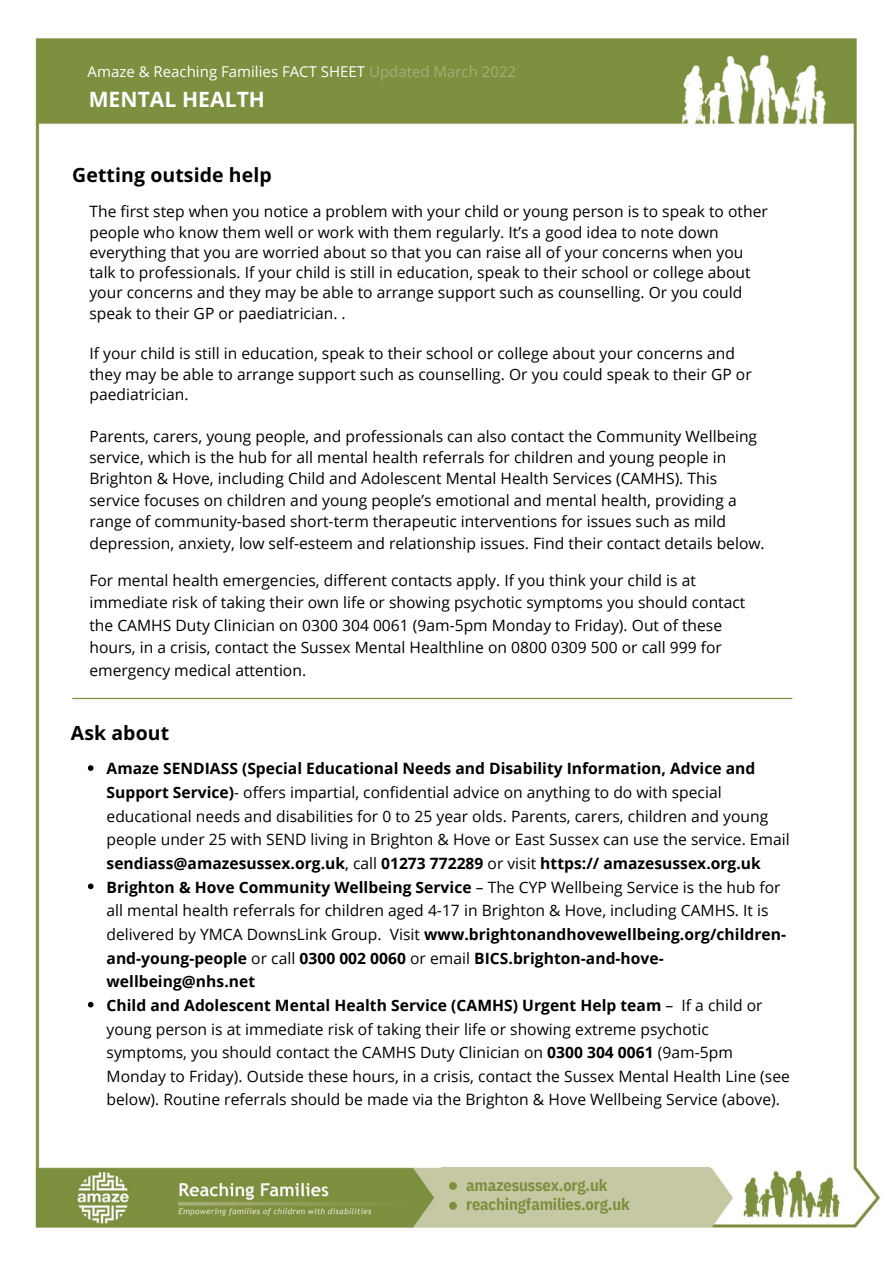
<style>
.page{position:relative;width:894px;height:1264px;background:#fff}
.page>*{position:absolute;margin:0;border:0;box-sizing:border-box;transform-origin:0 0}
.t1{font:700 21px "Open Sans";letter-spacing:.005em;color:#fff}
.t2{font:700 19.5px "Open Sans";letter-spacing:.005em;color:#000}
.t3{font:700 16.5px/18.6px "IBM Plex Sans Cond";letter-spacing:-.01em;color:#7d903f}
.t4{font:15.6px/23.7px "Open Sans";color:#000}
.t5{font:15px "Open Sans";color:#fff}
.s1{color:#a6ad77}
.s2{font-weight:700}
</style>
<div class="page">
<img style="left:35px;top:35px;width:846px;height:1194px">
<hr style="left:72px;top:698px;width:720px;height:1px;background:#7d903f">
<div style="left:441px;top:1166px;width:268px;height:58px;background:#c6c8a3"></div>
<svg style="left:88px;top:765px;width:5px;height:6px"></svg>
<svg style="left:88px;top:883px;width:5px;height:6px"></svg>
<svg style="left:88px;top:1001px;width:5px;height:6px"></svg>
<div style="left:449px;top:1181px;width:8px;height:8px;background:#7d903f;border-radius:50%"></div>
<div style="left:449px;top:1201px;width:8px;height:8px;background:#7d903f;border-radius:50%"></div>
<p class="t5" style="left:88px;top:61px;width:430px">Amaze &amp; Reaching Families FACT SHEET <span class="s1">Updated March 2022</span></p>
<p class="t1" style="left:89px;top:84px;width:178px">MENTAL HEALTH</p>
<p class="t2" style="left:72px;top:161px;width:201px">Getting outside help</p>
<p class="t4" style="left:89px;top:201px;width:679px;line-height:20.2px">The first step when you notice a problem with your child or young person is to speak to other people who know them well or work with them regularly. It’s a good idea to note down everything that you are worried about so that you can raise all of your concerns when you talk to professionals. If your child is still in education, speak to their school or college about your concerns and they may be able to arrange support such as counselling. Or you could speak to their GP or paediatrician. .</p>
<p class="t4" style="left:89px;top:343px;width:663px;line-height:20.2px">If your child is still in education, speak to their school or college about your concerns and they may be able to arrange support such as counselling. Or you could speak to their GP or paediatrician.</p>
<p class="t4" style="left:89px;top:425px;width:676px;line-height:21.5px">Parents, carers, young people, and professionals can also contact the Community Wellbeing service, which is the hub for all mental health referrals for children and young people in Brighton &amp; Hove, including Child and Adolescent Mental Health Services (CAMHS). This service focuses on children and young people’s emotional and mental health, providing a range of community-based short-term therapeutic interventions for issues such as mild depression, anxiety, low self-esteem and relationship issues. Find their contact details below.</p>
<p class="t4" style="left:89px;top:568px;width:657px;line-height:22.5px">For mental health emergencies, different contacts apply. If you think your child is at immediate risk of taking their own life or showing psychotic symptoms you should contact the CAMHS Duty Clinician on 0300 304 0061 (9am-5pm Monday to Friday). Out of these hours, in a crisis, contact the Sussex Mental Healthline on 0800 0309 500 or call 999 for emergency medical attention.</p>
<p class="t2" style="left:71px;top:718px;width:100px">Ask about</p>
<p class="t4" style="left:106px;top:756px;width:684px"><span class="s2">Amaze SENDIASS (Special Educational Needs and Disability Information, Advice and Support Service)</span>- offers impartial, confidential advice on anything to do with special educational needs and disabilities for 0 to 25 year olds. Parents, carers, children and young people under 25 with SEND living in Brighton &amp; Hove or East Sussex can use the service. Email <span class="s2">sendiass@amazesussex.org.uk</span>, call <span class="s2">01273 772289</span> or visit <span class="s2">https:// amazesussex.org.uk</span></p>
<p class="t4" style="left:106px;top:874px;width:681px"><span class="s2">Brighton &amp; Hove Community Wellbeing Service</span> – The CYP Wellbeing Service is the hub for all mental health referrals for children aged 4-17 in Brighton &amp; Hove, including CAMHS. It is delivered by YMCA DownsLink Group. Visit <span class="s2">www.brightonandhovewellbeing.org/children&shy;and-young-people</span> or call <span class="s2">0300 002 0060</span> or email <span class="s2">BICS.brighton-and-hove&shy;wellbeing@nhs.net</span></p>
<p class="t4" style="left:106px;top:992px;width:684px"><span class="s2">Child and Adolescent Mental Health Service (CAMHS) Urgent Help team</span> – If a child or young person is at immediate risk of taking their life or showing extreme psychotic symptoms, you should contact the CAMHS Duty Clinician on <span class="s2">0300 304 0061</span> (9am-5pm Monday to Friday). Outside these hours, in a crisis, contact the Sussex Mental Health Line (see below). Routine referrals should be made via the Brighton &amp; Hove Wellbeing Service (above).</p>
<p class="t3" style="left:466px;top:1175px;width:165px">amazesussex.org.uk reachingfamilies.org.uk</p>
</div>
